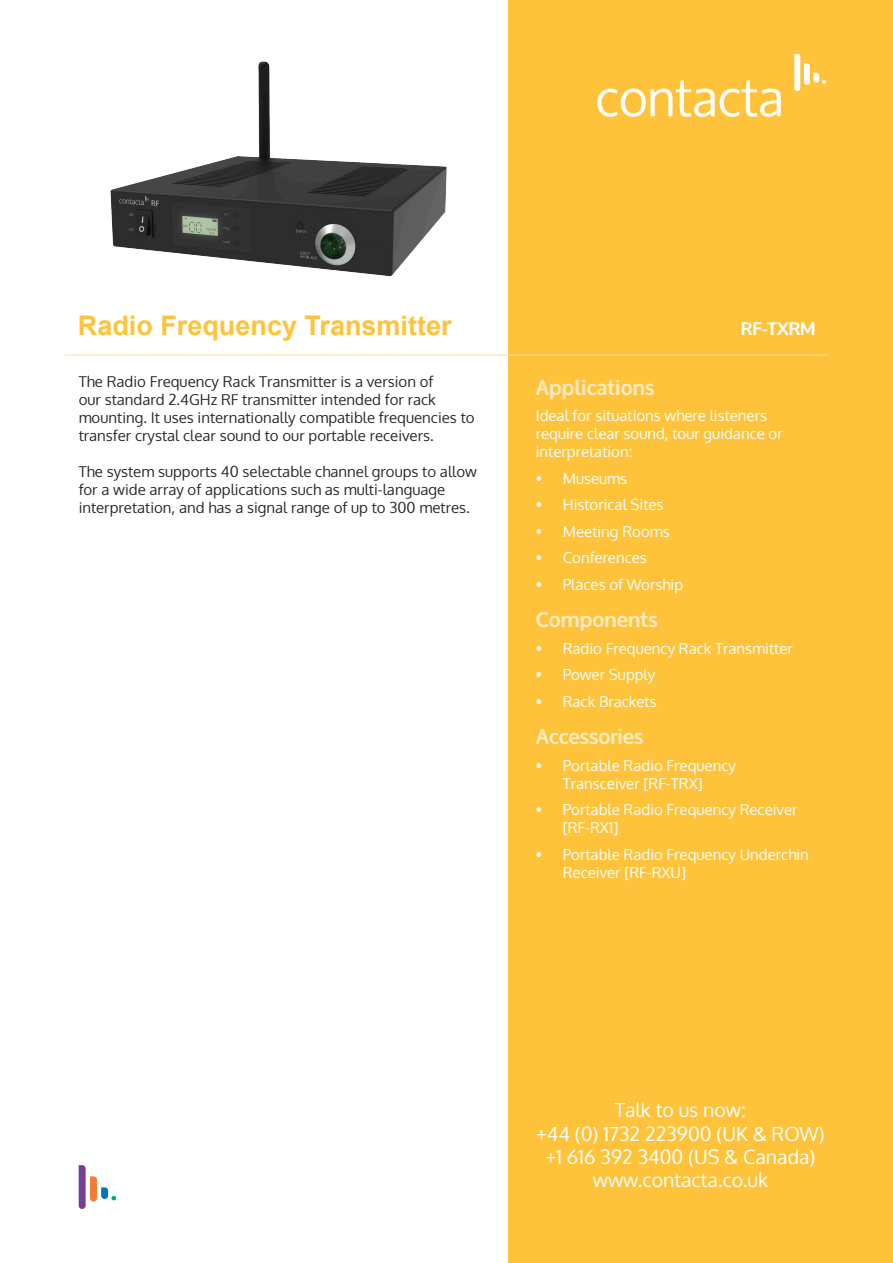
<style>
.page{position:relative;width:893px;height:1263px;background:#fff}
.page>*{position:absolute;margin:0;border:0;box-sizing:border-box;transform-origin:0 0}
.t1{font:700 27px "Arial";color:#fec33b}
.t2{font:700 21px "Oxygen";color:#feeac2}
.t3{font:19.5px/23.4px "Oxygen";color:#fff;text-align:center}
.t4{font:700 18px "Oxygen";color:#fff}
.t5{font:15px/18px "Oxygen";color:#2b292a}
.t6{font:15px/18px "Oxygen";color:#fff}
</style>
<div class="page">
<div style="left:508px;top:0;width:385px;height:1263px;background:#fec33b"></div>
<hr style="left:65px;top:355px;width:763px;height:1px;background:#ffdd9d">
<svg style="left:79px;top:1165px;width:37px;height:44px"></svg>
<svg style="left:597px;top:80px;width:184px;height:37px"></svg>
<svg style="left:794px;top:54px;width:32px;height:37px"></svg>
<img style="left:110px;top:62px;width:336px;height:214px">
<h1 class="t1" style="left:78px;top:316px;width:375px">Radio Frequency Transmitter</h1>
<p class="t4" style="left:741px;top:322px;width:76px">RF-TXRM</p>
<h2 class="t2" style="left:536px;top:379px;width:120px">Applications</h2>
<p class="t6" style="left:536px;top:408px;width:249px">Ideal for situations where listeners require clear sound, tour guidance or interpretation:</p>
<p class="t6" style="left:536px;top:471px;width:93px">• Museums</p>
<p class="t6" style="left:536px;top:497px;width:129px">• Historical Sites</p>
<p class="t6" style="left:536px;top:524px;width:135px">• Meeting Rooms</p>
<p class="t6" style="left:536px;top:550px;width:113px">• Conferences</p>
<p class="t6" style="left:536px;top:577px;width:149px">• Places of Worship</p>
<p class="t5" style="left:79px;top:374px;width:397px">The Radio Frequency Rack Transmitter is a version of<br>our standard 2.4GHz RF transmitter intended for rack mounting. It uses internationally compatible frequencies to transfer crystal clear sound to our portable receivers.</p>
<p class="t5" style="left:79px;top:464px;width:400px">The system supports 40 selectable channel groups to allow for a wide array of applications such as multi-language interpretation, and has a signal range of up to 300 metres.</p>
<h2 class="t2" style="left:536px;top:612px;width:123px">Components</h2>
<p class="t6" style="left:536px;top:641px;width:259px">• Radio Frequency Rack Transmitter</p>
<p class="t6" style="left:536px;top:667px;width:121px">• Power Supply</p>
<p class="t6" style="left:536px;top:694px;width:122px">• Rack Brackets</p>
<h2 class="t2" style="left:536px;top:729px;width:109px">Accessories</h2>
<p class="t6" style="left:536px;top:758px;width:202px;text-align:center">• Portable Radio Frequency<br>Transceiver [RF-TRX]</p>
<p class="t6" style="left:563px;top:802px;width:236px;text-indent:-27px">• Portable Radio Frequency Receiver [RF-RX1]</p>
<p class="t6" style="left:563px;top:847px;width:248px;text-indent:-27px">• Portable Radio Frequency Underchin<br>Receiver [RF-RXU]</p>
<h3 class="t3" style="left:536px;top:1100px;width:290px">Talk to us now:<br>+44 (0) 1732 223900 (UK &amp; ROW) +1 616 392 3400 (US &amp; Canada) www.contacta.co.uk</h3>
</div>
